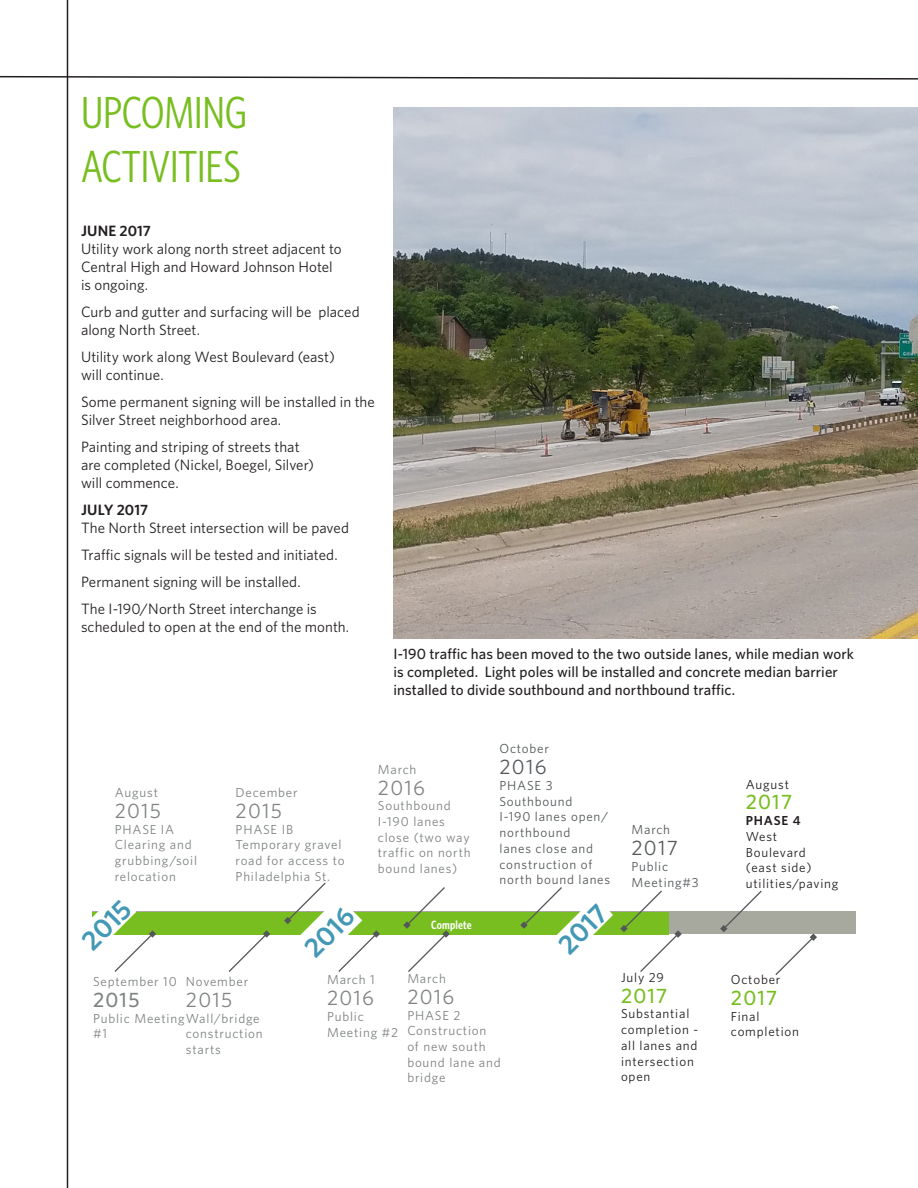
<style>
.page{position:relative;width:918px;height:1188px;background:#fff}
.page>*{position:absolute;margin:0;border:0;box-sizing:border-box;transform-origin:0 0}
.Heading_1{font:45px/54px "Whitney Condensed";letter-spacing:-.01em;color:#78be20}
.t1{font:600 27.45px "Whitney";color:#4298b5}
.t2{font:20.85px "Whitney";letter-spacing:.06em;color:#7f8283}
.t3{font:500 20.85px "Whitney";letter-spacing:.06em;color:#78be20}
.t4{font:20.85px "Whitney";letter-spacing:.06em;color:#54585a}
.t5{font:500 20.85px "Whitney";color:#7f8283}
.Body{font:15px/18px "Whitney";letter-spacing:.005em;color:#231f20}
.Body-2{font:500 15px/18px "Whitney";letter-spacing:.005em;color:#231f20}
.Body-3{font:600 15px "Whitney";letter-spacing:.005em;color:#231f20}
.t6{font:13.05px/15.8px "Whitney";letter-spacing:.06em;color:#7f8283}
.t7{font:13.05px/15.8px "Whitney";letter-spacing:.06em;color:#231f20}
.t8{font:13.05px/15.8px "Whitney";letter-spacing:.06em;color:#54585a}
.t9{font:600 13.05px "Whitney";letter-spacing:.06em;color:#231f20}
.Heading_4{font:600 12px "Whitney Condensed";letter-spacing:.01em;color:#fff}
</style>
<div class="page">
<img style="left:394px;top:107px;width:524px;height:531px">
<div style="left:92px;top:912px;width:763px;height:22px;background:#a8a99e"></div>
<div style="left:92px;top:912px;width:577px;height:22px;background:#78be20"></div>
<svg style="left:775px;top:933px;width:42px;height:42px"></svg>
<svg style="left:720px;top:890px;width:43px;height:42px"></svg>
<svg style="left:520px;top:887px;width:93px;height:48px"></svg>
<svg style="left:620px;top:890px;width:62px;height:82px"></svg>
<svg style="left:227px;top:930px;width:43px;height:42px"></svg>
<svg style="left:92px;top:911px;width:64px;height:61px"></svg>
<svg style="left:284px;top:882px;width:96px;height:90px"></svg>
<hr style="left:67px;top:0;width:1px;height:1188px;background:#231f20">
<svg style="left:0;top:75px;width:918px;height:5px"></svg>
<svg style="left:403px;top:887px;width:47px;height:85px"></svg>
<p class="Heading_1" style="left:81px;top:84px;width:168px">UPCOMING<br>ACTIVITIES</p>
<p class="Body-3" style="left:81px;top:221px;width:72px">JUNE 2017</p>
<p class="Body" style="left:81px;top:240px;width:262px">Utility work along north street adjacent to<br>Central High and Howard Johnson Hotel is ongoing.</p>
<p class="Body" style="left:81px;top:303px;width:280px">Curb and gutter and surfacing will be placed along North Street.</p>
<p class="Body" style="left:81px;top:348px;width:256px">Utility work along West Boulevard (east) will continue.</p>
<p class="Body" style="left:81px;top:393px;width:295px">Some permanent signing will be installed in the<br>Silver Street neighborhood area.</p>
<p class="Body" style="left:81px;top:438px;width:234px">Painting and striping of streets that are completed (Nickel, Boegel, Silver) will commence.</p>
<p class="Body-3" style="left:81px;top:500px;width:69px">JULY 2017</p>
<p class="Body" style="left:81px;top:519px;width:269px">The North Street intersection will be paved</p>
<p class="Body" style="left:81px;top:546px;width:258px">Traffic signals will be tested and initiated.</p>
<p class="Body" style="left:81px;top:573px;width:221px">Permanent signing will be installed.</p>
<p class="Body" style="left:81px;top:600px;width:270px">The I-190/North Street interchange is scheduled to open at the end of the month.</p>
<p class="Body-2" style="left:394px;top:645px;width:462px">I-190 traffic has been moved to the two outside lanes, while median work is completed. Light poles will be installed and concrete median barrier installed to divide southbound and northbound traffic.</p>
<p class="t6" style="left:115px;top:784px;width:45px">August</p>
<p class="t2" style="left:115px;top:797px;width:48px">2015</p>
<p class="t6" style="left:115px;top:821px;width:84px">PHASE IA<br>Clearing and grubbing/soil relocation</p>
<p class="t6" style="left:236px;top:784px;width:64px">December</p>
<p class="t2" style="left:236px;top:797px;width:48px">2015</p>
<p class="t6" style="left:236px;top:821px;width:111px">PHASE IB<br>Temporary gravel road for access to<br>Philadelphia St.</p>
<p class="t1" style="left:73px;top:932px;width:59px;rotate:-45deg">2015</p>
<p class="t1" style="left:296px;top:939px;width:60px;rotate:-45deg">2016</p>
<p class="t6" style="left:378px;top:761px;width:40px">March</p>
<p class="t2" style="left:378px;top:774px;width:49px">2016</p>
<p class="t6" style="left:378px;top:798px;width:94px">Southbound<br>I-190 lanes close (two way traffic on north bound lanes)</p>
<p class="Heading_4" style="left:431px;top:918px;width:42px">Complete</p>
<p class="t8" style="left:500px;top:741px;width:51px">October</p>
<p class="t4" style="left:500px;top:753px;width:49px">2016</p>
<p class="t8" style="left:500px;top:777px;width:112px">PHASE 3<br>Southbound<br>I-190 lanes open/ northbound<br>lanes close and construction of north bound lanes</p>
<p class="t1" style="left:550px;top:936px;width:59px;rotate:-45deg">2017</p>
<p class="t6" style="left:93px;top:973px;width:85px">September 10</p>
<p class="t5" style="left:93px;top:986px;width:48px">2015</p>
<p class="t6" style="left:93px;top:1010px;width:168px">Public MeetingWall/bridge #1</p>
<p class="t6" style="left:186px;top:973px;width:64px">November</p>
<p class="t2" style="left:186px;top:986px;width:48px">2015</p>
<p class="t6" style="left:186px;top:1026px;width:78px">construction starts</p>
<p class="t6" style="left:327px;top:972px;width:49px">March 1</p>
<p class="t2" style="left:327px;top:984px;width:49px">2016</p>
<p class="t6" style="left:327px;top:1008px;width:72px">Public<br>Meeting #2</p>
<p class="t6" style="left:407px;top:970px;width:40px">March</p>
<p class="t2" style="left:407px;top:983px;width:49px">2016</p>
<p class="t6" style="left:407px;top:1007px;width:95px">PHASE 2<br>Construction of new south bound lane and bridge</p>
<p class="t8" style="left:632px;top:822px;width:40px">March</p>
<p class="t4" style="left:632px;top:834px;width:48px">2017</p>
<p class="t8" style="left:632px;top:858px;width:69px">Public<br>Meeting#3</p>
<p class="t7" style="left:621px;top:969px;width:45px">July 29</p>
<p class="t3" style="left:621px;top:982px;width:48px">2017</p>
<p class="t7" style="left:621px;top:1006px;width:79px">Substantial completion - all lanes and intersection open</p>
<p class="t7" style="left:746px;top:776px;width:45px">August</p>
<p class="t3" style="left:746px;top:788px;width:48px">2017</p>
<p class="t9" style="left:746px;top:812px;width:56px">PHASE 4</p>
<p class="t7" style="left:746px;top:828px;width:94px">West<br>Boulevard (east side) utilities/paving</p>
<p class="t7" style="left:731px;top:971px;width:51px">October</p>
<p class="t3" style="left:731px;top:984px;width:48px">2017</p>
<p class="t7" style="left:731px;top:1008px;width:30px">Final</p>
<p class="t7" style="left:731px;top:1023px;width:70px">completion</p>
</div>
